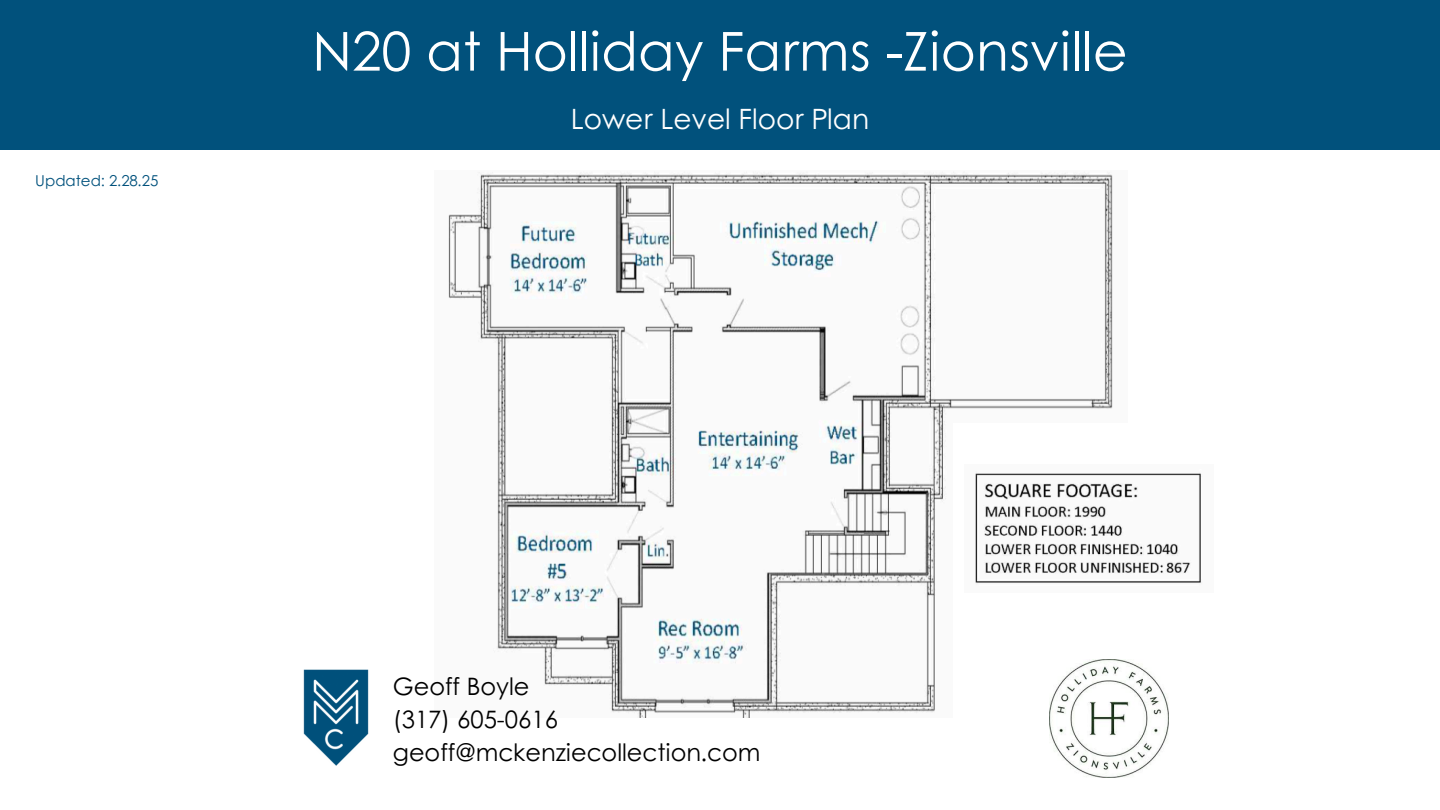
<style>
.page{position:relative;width:1440px;height:810px;background:#fff}
.page>*{position:absolute;margin:0;border:0;box-sizing:border-box;transform-origin:0 0}
.t1{font:53.7px "Century Gothic";color:#fff}
.t2{font:28px "Century Gothic";color:#fff}
.t3{font:24px/33px "Century Gothic";color:#000}
.t4{font:15px "Century Gothic";color:#01517c}
</style>
<div class="page">
<div style="left:0;top:0;width:1440px;height:149px;background:#01517c"></div>
<img style="left:448px;top:172px;width:665px;height:546px">
<div style="left:953px;top:423px;width:216px;height:304px;background:#fff"></div>
<img style="left:975px;top:472px;width:227px;height:112px">
<img style="left:1050px;top:659px;width:118px;height:119px">
<img style="left:303px;top:670px;width:66px;height:96px">
<h2 class="t4" style="left:35px;top:169px;width:125px">Updated: 2.28.25</h2>
<h1 class="t1" style="left:312px;top:10px;width:817px">N20 at Holliday Farms -Zionsville</h1>
<p class="t2" style="left:571px;top:98px;width:300px">Lower Level Floor Plan</p>
<p class="t3" style="left:393px;top:669px;width:369px">Geoff Boyle<br>(317) 605-0616 geoff@mckenziecollection.com</p>
</div>
